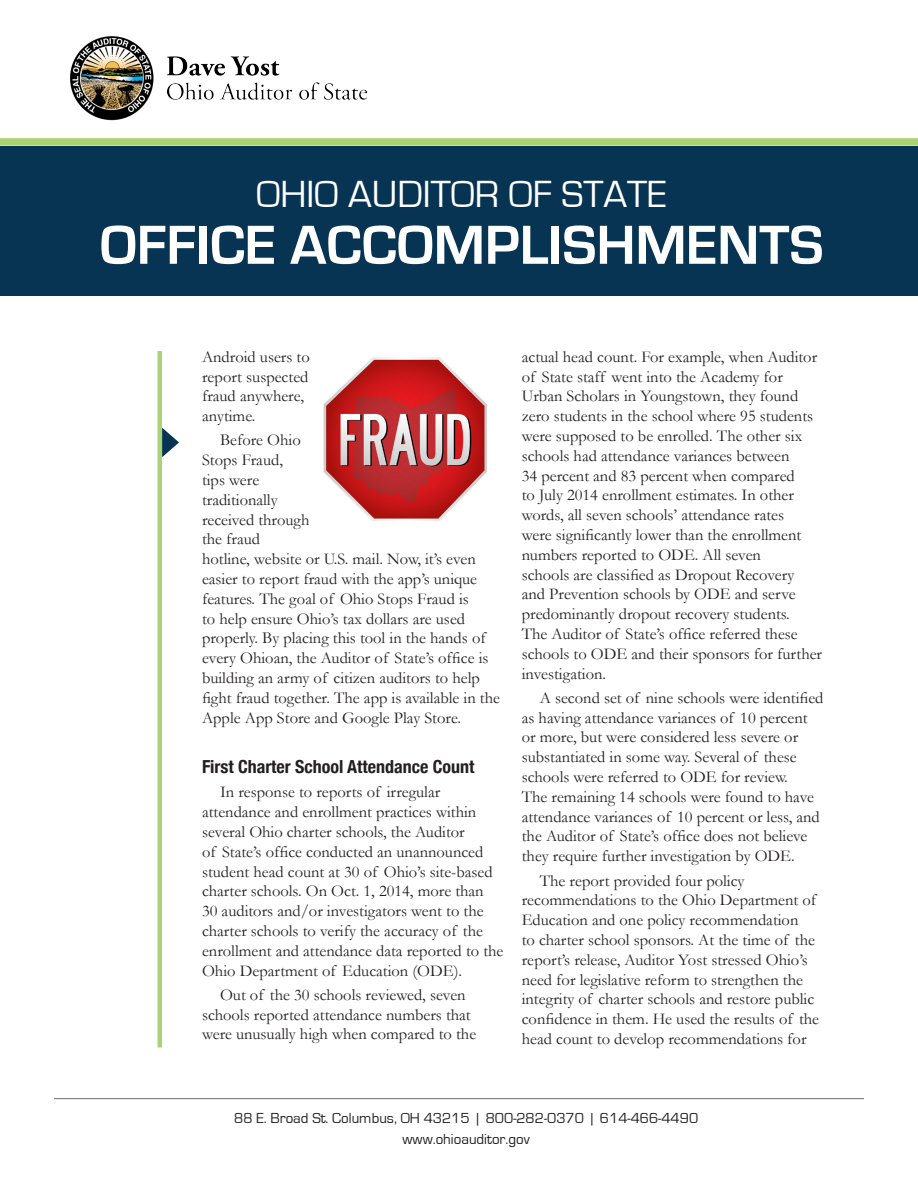
<style>
.page{position:relative;width:918px;height:1188px;background:#fff}
.page>*{position:absolute;margin:0;border:0;box-sizing:border-box;transform-origin:0 0}
.t1{font:700 57px "Eurostile";color:#fff}
.t2{font:39px "Eurostile";color:#fff}
.t3{font:700 condensed 18px "Helvetica Neue";color:#231f20}
.t4{font:16.5px/19.8px "Garamond";color:#231f20}
.t5{font:15px "Eurostile";color:#231f20}
</style>
<div class="page">
<hr style="left:54px;top:1098px;width:810px;height:1px;background:#6c6d70">
<div style="left:0;top:138px;width:918px;height:8px;background:#aad375"></div>
<img style="left:70px;top:36px;width:298px;height:85px">
<div style="left:0;top:146px;width:918px;height:149px;background:#063452"></div>
<hr style="left:158px;top:351px;width:4px;height:696px;background:#aad375">
<svg style="left:162px;top:428px;width:17px;height:29px"></svg>
<img style="left:323px;top:357px;width:164px;height:164px">
<p class="t2" style="left:257px;top:173px;width:412px">OHIO AUDITOR OF STATE</p>
<p class="t1" style="left:100px;top:214px;width:725px">OFFICE ACCOMPLISHMENTS</p>
<p class="t4" style="left:202px;top:347px;width:109px">Android users to report suspected fraud anywhere, anytime.</p>
<p class="t4" style="left:202px;top:430px;width:300px;text-indent:18px">Before Ohio<br>Stops Fraud,<br>tips were<br>traditionally<br>received through<br>the fraud<br>hotline, website or U.S. mail. Now, it’s even easier to report fraud with the app’s unique features. The goal of Ohio Stops Fraud is<br>to help ensure Ohio’s tax dollars are used properly. By placing this tool in the hands of every Ohioan, the Auditor of State’s office is building an army of citizen auditors to help fight fraud together. The app is available in the<br>Apple App Store and Google Play Store.</p>
<p class="t3" style="left:202px;top:752px;width:274px">First Charter School Attendance Count</p>
<p class="t4" style="left:202px;top:782px;width:303px;text-indent:18px">In response to reports of irregular attendance and enrollment practices within several Ohio charter schools, the Auditor<br>of State’s office conducted an unannounced student head count at 30 of Ohio’s site-based charter schools. On Oct. 1, 2014, more than<br>30 auditors and/or investigators went to the charter schools to verify the accuracy of the enrollment and attendance data reported to the Ohio Department of Education (ODE).</p>
<p class="t4" style="left:202px;top:985px;width:276px;text-align:center">Out of the 30 schools reviewed, seven schools reported attendance numbers that were unusually high when compared to the</p>
<p class="t4" style="left:522px;top:347px;width:302px">actual head count. For example, when Auditor of State staff went into the Academy for Urban Scholars in Youngstown, they found zero students in the school where 95 students were supposed to be enrolled. The other six schools had attendance variances between<br>34 percent and 83 percent when compared<br>to July 2014 enrollment estimates. In other words, all seven schools’ attendance rates<br>were significantly lower than the enrollment numbers reported to ODE. All seven<br>schools are classified as Dropout Recovery<br>and Prevention schools by ODE and serve predominantly dropout recovery students.<br>The Auditor of State’s office referred these schools to ODE and their sponsors for further investigation.</p>
<p class="t4" style="left:522px;top:688px;width:303px;text-indent:18px">A second set of nine schools were identified as having attendance variances of 10 percent or more, but were considered less severe or substantiated in some way. Several of these schools were referred to ODE for review.<br>The remaining 14 schools were found to have attendance variances of 10 percent or less, and the Auditor of State’s office does not believe they require further investigation by ODE.</p>
<p class="t4" style="left:522px;top:870px;width:299px;text-indent:18px">The report provided four policy recommendations to the Ohio Department of Education and one policy recommendation<br>to charter school sponsors. At the time of the report’s release, Auditor Yost stressed Ohio’s need for legislative reform to strengthen the integrity of charter schools and restore public confidence in them. He used the results of the head count to develop recommendations for</p>
<p class="t5" style="left:234px;top:1110px;width:466px">88 E. Broad St. Columbus, OH 43215 | 800-282-0370 | 614-466-4490</p>
<p class="t5" style="left:403px;top:1131px;width:129px">www.ohioauditor.gov</p>
</div>
